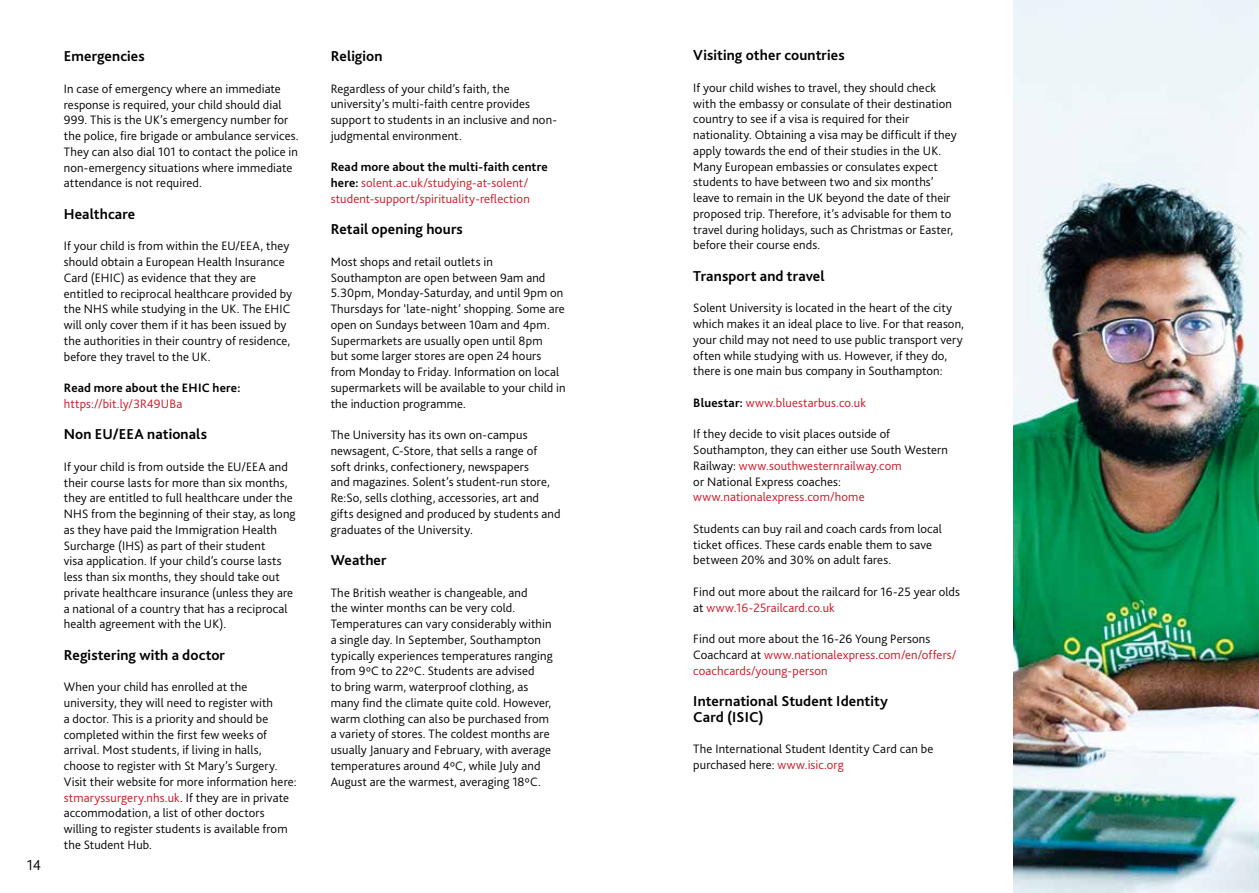
<style>
.page{position:relative;width:1259px;height:893px;background:#fff}
.page>*{position:absolute;margin:0;border:0;box-sizing:border-box;transform-origin:0 0}
.t1{font:700 15px/15.8px "Bliss";letter-spacing:.01em;color:#000}
.t2{font:300 15px "Bliss";color:#000}
.t3{font:300 12.75px/15.8px "Bliss";letter-spacing:.01em;color:#000}
.t4{font:300 12.75px/15.8px "Bliss";letter-spacing:.01em;color:#cd1423}
.t5{font:700 12.75px "Bliss";letter-spacing:.015em;color:#000}
.s1{color:#cd1423}
.s2{font-weight:700;color:#000}
.s3{color:#000}
</style>
<div class="page">
<img style="left:1013px;top:0;width:246px;height:893px">
<p class="t2" style="left:27px;top:856px;width:16px">14</p>
<p class="t1" style="left:64px;top:49px;width:82px">Emergencies</p>
<p class="t3" style="left:64px;top:81px;width:236px">In case of emergency where an immediate response is required, your child should dial 999. This is the UK’s emergency number for the police, fire brigade or ambulance services.<br>They can also dial 101 to contact the police in non-emergency situations where immediate attendance is not required.</p>
<p class="t1" style="left:64px;top:206px;width:73px">Healthcare</p>
<p class="t3" style="left:64px;top:238px;width:230px">If your child is from within the EU/EEA, they should obtain a European Health Insurance Card (EHIC) as evidence that they are entitled to reciprocal healthcare provided by the NHS while studying in the UK. The EHIC will only cover them if it has been issued by the authorities in their country of residence, before they travel to the UK.</p>
<p class="t5" style="left:64px;top:380px;width:178px">Read more about the EHIC here:</p>
<p class="t4" style="left:64px;top:396px;width:120px">https://bit.ly/3R49UBa</p>
<p class="t1" style="left:64px;top:426px;width:145px">Non EU/EEA nationals</p>
<p class="t3" style="left:64px;top:459px;width:233px">If your child is from outside the EU/EEA and their course lasts for more than six months, they are entitled to full healthcare under the NHS from the beginning of their stay, as long as they have paid the Immigration Health Surcharge (IHS) as part of their student<br>visa application. If your child’s course lasts less than six months, they should take out private healthcare insurance (unless they are a national of a country that has a reciprocal health agreement with the UK).</p>
<p class="t1" style="left:64px;top:647px;width:163px">Registering with a doctor</p>
<p class="t3" style="left:64px;top:679px;width:234px">When your child has enrolled at the university, they will need to register with<br>a doctor. This is a priority and should be completed within the first few weeks of arrival. Most students, if living in halls, choose to register with St Mary’s Surgery.<br>Visit their website for more information here: <span class="s1">stmaryssurgery.nhs.uk</span>. If they are in private accommodation, a list of other doctors willing to register students is available from the Student Hub.</p>
<p class="t1" style="left:331px;top:48px;width:53px">Religion</p>
<p class="t3" style="left:331px;top:81px;width:228px">Regardless of your child’s faith, the university’s multi-faith centre provides support to students in an inclusive and non&shy;judgmental environment.</p>
<p class="t4" style="left:331px;top:159px;width:218px"><span class="s2">Read more about the multi-faith centre here:</span> solent.ac.uk/studying-at-solent/ student-support/spirituality-reflection</p>
<p class="t1" style="left:331px;top:222px;width:134px">Retail opening hours</p>
<p class="t3" style="left:331px;top:254px;width:236px">Most shops and retail outlets in Southampton are open between 9am and 5.30pm, Monday-Saturday, and until 9pm on Thursdays for ‘late-night’ shopping. Some are open on Sundays between 10am and 4pm.<br>Supermarkets are usually open until 8pm<br>but some larger stores are open 24 hours from Monday to Friday. Information on local supermarkets will be available to your child in the induction programme.</p>
<p class="t3" style="left:331px;top:427px;width:231px">The University has its own on-campus newsagent, C-Store, that sells a range of soft drinks, confectionery, newspapers<br>and magazines. Solent’s student-run store, Re:So, sells clothing, accessories, art and gifts designed and produced by students and graduates of the University.</p>
<p class="t1" style="left:331px;top:552px;width:57px">Weather</p>
<p class="t3" style="left:331px;top:585px;width:224px">The British weather is changeable, and<br>the winter months can be very cold.<br>Temperatures can vary considerably within a single day. In September, Southampton typically experiences temperatures ranging from 9ºC to 22ºC. Students are advised<br>to bring warm, waterproof clothing, as many find the climate quite cold. However, warm clothing can also be purchased from a variety of stores. The coldest months are usually January and February, with average temperatures around 4ºC, while July and August are the warmest, averaging 18ºC.</p>
<p class="t1" style="left:693px;top:47px;width:153px">Visiting other countries</p>
<p class="t3" style="left:693px;top:80px;width:265px">If your child wishes to travel, they should check with the embassy or consulate of their destination country to see if a visa is required for their nationality. Obtaining a visa may be difficult if they apply towards the end of their studies in the UK.<br>Many European embassies or consulates expect students to have between two and six months’ leave to remain in the UK beyond the date of their proposed trip. Therefore, it’s advisable for them to travel during holidays, such as Christmas or Easter, before their course ends.</p>
<p class="t1" style="left:693px;top:268px;width:133px">Transport and travel</p>
<p class="t3" style="left:693px;top:300px;width:272px">Solent University is located in the heart of the city which makes it an ideal place to live. For that reason, your child may not need to use public transport very often while studying with us. However, if they do, there is one main bus company in Southampton:</p>
<p class="t4" style="left:693px;top:395px;width:174px"><span class="s2">Bluestar:</span> www.bluestarbus.co.uk</p>
<p class="t3" style="left:693px;top:426px;width:256px">If they decide to visit places outside of Southampton, they can either use South Western Railway: <span class="s1">www.southwesternrailway.com<br></span>or National Express coaches:</p>
<p class="t4" style="left:693px;top:489px;width:173px">www.nationalexpress.com/home</p>
<p class="t3" style="left:693px;top:521px;width:250px">Students can buy rail and coach cards from local ticket offices. These cards enable them to save between 20% and 30% on adult fares.</p>
<p class="t3" style="left:693px;top:584px;width:268px">Find out more about the railcard for 16-25 year olds at <span class="s1">www.16-25railcard.co.uk</span></p>
<p class="t4" style="left:693px;top:631px;width:265px"><span class="s3">Find out more about the 16-26 Young Persons<br>Coachcard at</span> www.nationalexpress.com/en/offers/ coachcards/young-person</p>
<p class="t1" style="left:693px;top:693px;width:196px">International Student Identity<br>Card (ISIC)</p>
<p class="t3" style="left:693px;top:741px;width:241px">The International Student Identity Card can be purchased here: <span class="s1">www.isic.org</span></p>
</div>
